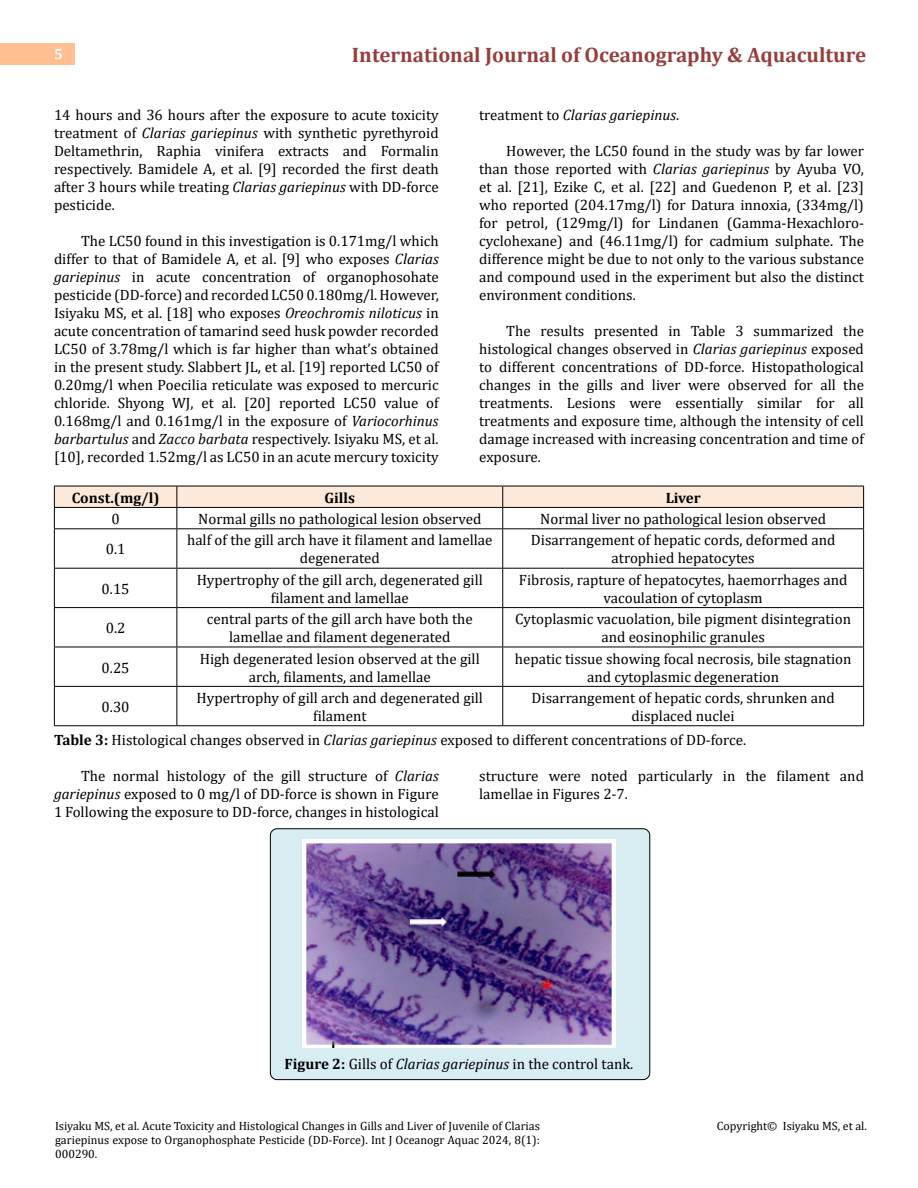
<style>
.page{position:relative;width:918px;height:1188px;background:#fff}
.page>*{position:absolute;margin:0;border:0;box-sizing:border-box;transform-origin:0 0}
.t1{font:700 21px "Cambria";color:#953f3c}
.t2{font:15px/18px "Cambria";color:#000;text-align:center}
.t3{font:italic 15px "Cambria";color:#000}
.t4{font:700 15px "Cambria";color:#000}
.t5{font:700 15px "Cambria";color:#fff}
.t6{font:12px/14.4px "Cambria";color:#000;text-align:justify}
.s1{font-style:italic}
.s2{font-style:normal}
.s3{font-weight:700}
</style>
<div class="page">
<div style="left:0;top:43px;width:75px;height:21px;background:#ffbf91"></div>
<div style="left:270px;top:829px;width:380px;height:251px;background:#d8edf2;border-radius:7px"></div>
<div style="left:270px;top:828px;width:380px;height:252px;border:1px solid #000;border-radius:7px"></div>
<hr style="left:54px;top:529px;width:1px;height:39px;background:#000">
<hr style="left:54px;top:569px;width:1px;height:38px;background:#000">
<hr style="left:54px;top:608px;width:1px;height:39px;background:#000">
<hr style="left:54px;top:647px;width:1px;height:39px;background:#000">
<hr style="left:54px;top:687px;width:1px;height:38px;background:#000">
<hr style="left:54px;top:528px;width:123px;height:1px;background:#000">
<hr style="left:177px;top:528px;width:326px;height:1px;background:#000">
<hr style="left:503px;top:528px;width:361px;height:1px;background:#000">
<hr style="left:54px;top:568px;width:123px;height:1px;background:#000">
<hr style="left:177px;top:568px;width:326px;height:1px;background:#000">
<hr style="left:503px;top:568px;width:361px;height:1px;background:#000">
<hr style="left:54px;top:607px;width:123px;height:1px;background:#000">
<hr style="left:177px;top:607px;width:326px;height:1px;background:#000">
<hr style="left:503px;top:607px;width:361px;height:1px;background:#000">
<hr style="left:54px;top:647px;width:123px;height:1px;background:#000">
<hr style="left:177px;top:647px;width:326px;height:1px;background:#000">
<hr style="left:503px;top:647px;width:361px;height:1px;background:#000">
<hr style="left:54px;top:686px;width:123px;height:1px;background:#000">
<hr style="left:177px;top:686px;width:326px;height:1px;background:#000">
<hr style="left:503px;top:686px;width:361px;height:1px;background:#000">
<hr style="left:54px;top:725px;width:123px;height:1px;background:#000">
<hr style="left:177px;top:725px;width:326px;height:1px;background:#000">
<hr style="left:503px;top:725px;width:361px;height:1px;background:#000">
<svg style="left:54px;top:486px;width:810px;height:42px"></svg>
<hr style="left:177px;top:529px;width:1px;height:39px;background:#000">
<hr style="left:502px;top:529px;width:1px;height:39px;background:#000">
<hr style="left:863px;top:529px;width:1px;height:39px;background:#000">
<hr style="left:177px;top:569px;width:1px;height:38px;background:#000">
<hr style="left:502px;top:569px;width:1px;height:38px;background:#000">
<hr style="left:863px;top:569px;width:1px;height:38px;background:#000">
<hr style="left:177px;top:608px;width:1px;height:39px;background:#000">
<hr style="left:502px;top:608px;width:1px;height:39px;background:#000">
<hr style="left:863px;top:608px;width:1px;height:39px;background:#000">
<hr style="left:177px;top:647px;width:1px;height:39px;background:#000">
<hr style="left:502px;top:647px;width:1px;height:39px;background:#000">
<hr style="left:863px;top:647px;width:1px;height:39px;background:#000">
<hr style="left:177px;top:687px;width:1px;height:38px;background:#000">
<hr style="left:502px;top:687px;width:1px;height:38px;background:#000">
<hr style="left:863px;top:687px;width:1px;height:38px;background:#000">
<img style="left:303px;top:840px;width:312px;height:207px">
<p class="t5" style="left:54px;top:44px;width:10px">5</p>
<h1 class="t1" style="left:352px;top:40px;width:516px">International Journal of Oceanography &amp; Aquaculture</h1>
<p class="t2" style="left:54px;top:105px;width:386px;text-align:justify">14 hours and 36 hours after the exposure to acute toxicity treatment of <span class="s1">Clarias gariepinus</span> with synthetic pyrethyroid Deltamethrin, Raphia vinifera extracts and Formalin respectively. Bamidele A, et al. [9] recorded the first death after 3 hours while treating <span class="s1">Clarias gariepinus</span> with DD-force pesticide.</p>
<p class="t2" style="left:54px;top:231px;width:386px;text-align:justify;text-indent:27px">The LC50 found in this investigation is 0.171mg/l which differ to that of Bamidele A, et al. [9] who exposes <span class="s1">Clarias gariepinus</span> in acute concentration of organophosohate pesticide (DD-force) and recorded LC50 0.180mg/l. However, Isiyaku MS, et al. [18] who exposes <span class="s1">Oreochromis niloticus</span> in acute concentration of tamarind seed husk powder recorded LC50 of 3.78mg/l which is far higher than what’s obtained in the present study. Slabbert JL, et al. [19] reported LC50 of 0.20mg/l when Poecilia reticulate was exposed to mercuric chloride. Shyong WJ, et al. [20] reported LC50 value of 0.168mg/l and 0.161mg/l in the exposure of <span class="s1">Variocorhinus barbartulus</span> and <span class="s1">Zacco barbata</span> respectively. Isiyaku MS, et al. [10], recorded 1.52mg/l as LC50 in an acute mercury toxicity</p>
<p class="t3" style="left:479px;top:104px;width:202px"><span class="s2">treatment to</span> Clarias gariepinus<span class="s2">.</span></p>
<p class="t2" style="left:479px;top:141px;width:386px;text-align:justify;text-indent:27px">However, the LC50 found in the study was by far lower than those reported with <span class="s1">Clarias gariepinus</span> by Ayuba VO, et al. [21], Ezike C, et al. [22] and Guedenon P, et al. [23] who reported (204.17mg/l) for Datura innoxia, (334mg/l) for petrol, (129mg/l) for Lindanen (Gamma-Hexachloro&shy;cyclohexane) and (46.11mg/l) for cadmium sulphate. The difference might be due to not only to the various substance and compound used in the experiment but also the distinct environment conditions.</p>
<p class="t2" style="left:479px;top:321px;width:386px;text-align:justify;text-indent:27px">The results presented in Table 3 summarized the histological changes observed in <span class="s1">Clarias gariepinus</span> exposed to different concentrations of DD-force. Histopathological changes in the gills and liver were observed for all the treatments. Lesions were essentially similar for all treatments and exposure time, although the intensity of cell damage increased with increasing concentration and time of exposure.</p>
<p class="t4" style="left:72px;top:487px;width:89px">Const.(mg/l)</p>
<p class="t4" style="left:325px;top:487px;width:32px">Gills</p>
<p class="t4" style="left:666px;top:487px;width:36px">Liver</p>
<p class="t2" style="left:111px;top:510px;width:10px">0</p>
<p class="t2" style="left:198px;top:510px;width:285px">Normal gills no pathological lesion observed</p>
<p class="t2" style="left:540px;top:510px;width:287px">Normal liver no pathological lesion observed</p>
<p class="t2" style="left:106px;top:540px;width:21px">0.1</p>
<p class="t2" style="left:187px;top:531px;width:307px">half of the gill arch have it filament and lamellae degenerated</p>
<p class="t2" style="left:531px;top:531px;width:306px">Disarrangement of hepatic cords, deformed and atrophied hepatocytes</p>
<p class="t2" style="left:102px;top:580px;width:30px">0.15</p>
<p class="t2" style="left:197px;top:571px;width:288px">Hypertrophy of the gill arch, degenerated gill filament and lamellae</p>
<p class="t2" style="left:519px;top:571px;width:330px">Fibrosis, rapture of hepatocytes, haemorrhages and vacoulation of cytoplasm</p>
<p class="t2" style="left:106px;top:619px;width:21px">0.2</p>
<p class="t2" style="left:207px;top:610px;width:267px">central parts of the gill arch have both the lamellae and filament degenerated</p>
<p class="t2" style="left:515px;top:610px;width:337px">Cytoplasmic vacuolation, bile pigment disintegration and eosinophilic granules</p>
<p class="t2" style="left:102px;top:658px;width:30px">0.25</p>
<p class="t2" style="left:200px;top:649px;width:281px">High degenerated lesion observed at the gill arch, filaments, and lamellae</p>
<p class="t2" style="left:515px;top:649px;width:338px">hepatic tissue showing focal necrosis, bile stagnation and cytoplasmic degeneration</p>
<p class="t2" style="left:102px;top:698px;width:30px">0.30</p>
<p class="t2" style="left:197px;top:689px;width:288px">Hypertrophy of gill arch and degenerated gill filament</p>
<p class="t2" style="left:532px;top:689px;width:305px">Disarrangement of hepatic cords, shrunken and displaced nuclei</p>
<p class="t2" style="left:54px;top:731px;width:694px"><span class="s3">Table 3:</span> Histological changes observed in <span class="s1">Clarias gariepinus</span> exposed to different concentrations of DD-force.</p>
<p class="t2" style="left:54px;top:767px;width:386px;text-align:justify;text-indent:27px">The normal histology of the gill structure of <span class="s1">Clarias gariepinus</span> exposed to 0 mg/l of DD-force is shown in Figure 1 Following the exposure to DD-force, changes in histological</p>
<p class="t2" style="left:479px;top:767px;width:386px;text-align:left">structure were noted particularly in the filament and lamellae in Figures 2-7.</p>
<p class="t2" style="left:285px;top:1055px;width:350px"><span class="s3">Figure 2:</span> Gills of <span class="s1">Clarias gariepinus</span> in the control tank.</p>
<p class="t6" style="left:55px;top:1118px;width:486px">Isiyaku MS, et al. Acute Toxicity and Histological Changes in Gills and Liver of Juvenile of Clarias gariepinus expose to Organophosphate Pesticide (DD-Force). Int J Oceanogr Aquac 2024, 8(1):<br>000290.</p>
<p class="t6" style="left:717px;top:1118px;width:152px">Copyright© Isiyaku MS, et al.</p>
</div>
